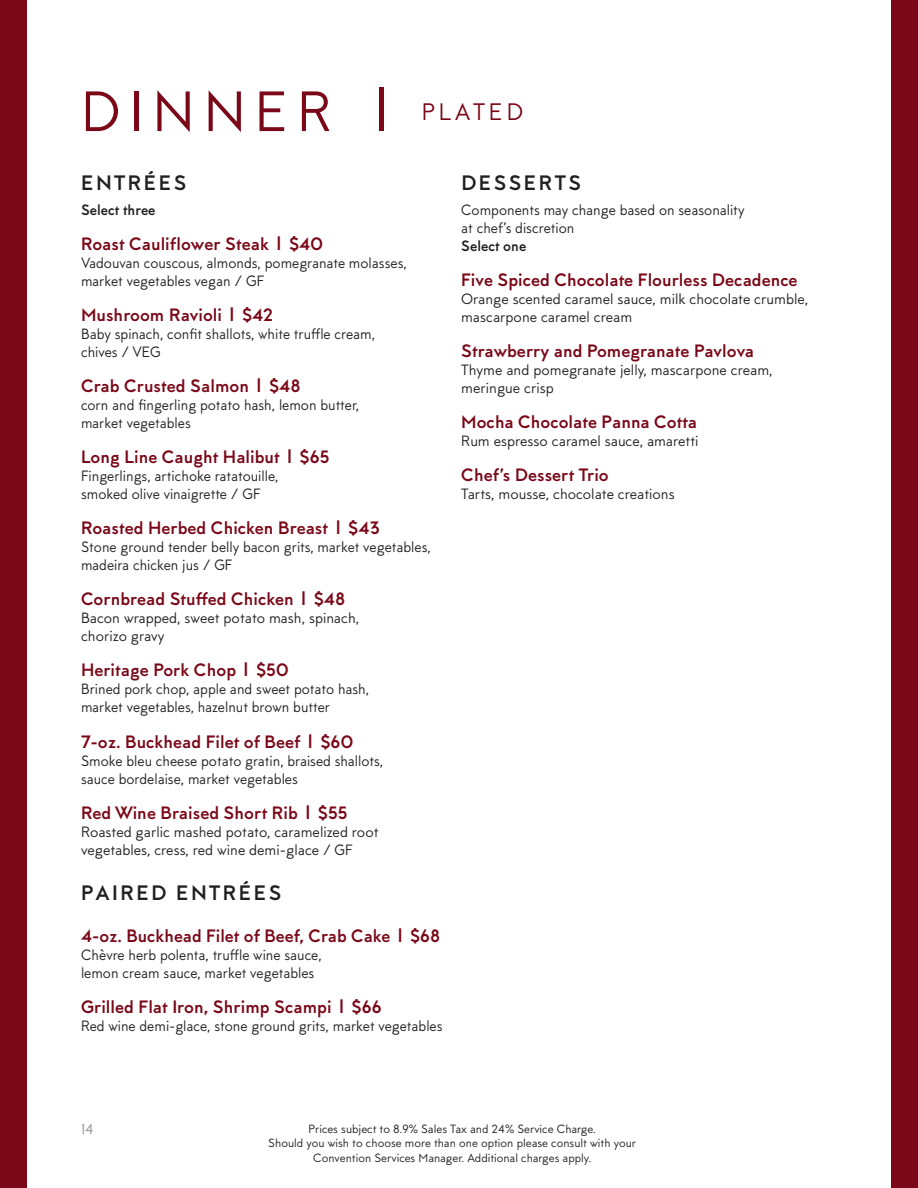
<style>
.page{position:relative;width:918px;height:1188px;background:#fff}
.page>*{position:absolute;margin:0;border:0;box-sizing:border-box;transform-origin:0 0}
.t1{font:57px "MTT Milano";letter-spacing:.16em;color:#7a0818}
.Header___Callout{font:24px "MTT Milano";letter-spacing:.16em;color:#7a0818}
.Bar_Pricing{font:700 21px "MTT Milano";letter-spacing:.11em;color:#231f20}
.Item__one_column{font:700 18px "MTT Milano";color:#7a0818}
.desc__one_column{font:15px/18px "MTT Milano";color:#231f20}
.desc__one_column-2{font:700 15px "MTT Milano";color:#231f20}
.t2{font:15px "MTT Milano";color:#939598}
.t3{font:12px/14.4px "MTT Milano";color:#231f20;text-align:center}
</style>
<div class="page">
<div style="left:891px;top:0;width:27px;height:1188px;background:#7a0818"></div>
<div style="left:0;top:0;width:27px;height:1188px;background:#7a0818"></div>
<p class="t1" style="left:81px;top:79px;width:318px">DINNER |</p>
<p class="Header___Callout" style="left:422px;top:98px;width:103px">PLATED</p>
<p class="Bar_Pricing" style="left:81px;top:171px;width:107px">ENTRÉES</p>
<p class="desc__one_column-2" style="left:81px;top:201px;width:76px">Select three</p>
<p class="Item__one_column" style="left:81px;top:233px;width:244px">Roast Cauliflower Steak | $40</p>
<p class="desc__one_column" style="left:81px;top:254px;width:327px">Vadouvan couscous, almonds, pomegranate molasses, market vegetables vegan / GF</p>
<p class="Item__one_column" style="left:81px;top:304px;width:194px">Mushroom Ravioli | $42</p>
<p class="desc__one_column" style="left:81px;top:325px;width:296px">Baby spinach, confit shallots, white truffle cream, chives / VEG</p>
<p class="Item__one_column" style="left:81px;top:376px;width:221px">Crab Crusted Salmon | $48</p>
<p class="desc__one_column" style="left:81px;top:396px;width:280px">corn and fingerling potato hash, lemon butter, market vegetables</p>
<p class="Item__one_column" style="left:81px;top:447px;width:250px">Long Line Caught Halibut | $65</p>
<p class="desc__one_column" style="left:81px;top:467px;width:199px">Fingerlings, artichoke ratatouille, smoked olive vinaigrette / GF</p>
<p class="Item__one_column" style="left:81px;top:518px;width:301px">Roasted Herbed Chicken Breast | $43</p>
<p class="desc__one_column" style="left:81px;top:539px;width:351px">Stone ground tender belly bacon grits, market vegetables, madeira chicken jus / GF</p>
<p class="Item__one_column" style="left:81px;top:589px;width:266px">Cornbread Stuffed Chicken | $48</p>
<p class="desc__one_column" style="left:81px;top:610px;width:280px">Bacon wrapped, sweet potato mash, spinach, chorizo gravy</p>
<p class="Item__one_column" style="left:81px;top:660px;width:209px">Heritage Pork Chop | $50</p>
<p class="desc__one_column" style="left:81px;top:681px;width:290px">Brined pork chop, apple and sweet potato hash, market vegetables, hazelnut brown butter</p>
<p class="Item__one_column" style="left:81px;top:731px;width:274px">7-oz. Buckhead Filet of Beef | $60</p>
<p class="desc__one_column" style="left:81px;top:752px;width:304px">Smoke bleu cheese potato gratin, braised shallots, sauce bordelaise, market vegetables</p>
<p class="Item__one_column" style="left:81px;top:802px;width:268px">Red Wine Braised Short Rib | $55</p>
<p class="desc__one_column" style="left:81px;top:823px;width:299px">Roasted garlic mashed potato, caramelized root vegetables, cress, red wine demi-glace / GF</p>
<p class="Bar_Pricing" style="left:81px;top:881px;width:202px">PAIRED ENTRÉES</p>
<p class="Item__one_column" style="left:81px;top:925px;width:361px">4-oz. Buckhead Filet of Beef, Crab Cake | $68</p>
<p class="desc__one_column" style="left:81px;top:946px;width:242px">Chèvre herb polenta, truffle wine sauce, lemon cream sauce, market vegetables</p>
<p class="Item__one_column" style="left:81px;top:997px;width:302px">Grilled Flat Iron, Shrimp Scampi | $66</p>
<p class="desc__one_column" style="left:81px;top:1017px;width:363px">Red wine demi-glace, stone ground grits, market vegetables</p>
<p class="Bar_Pricing" style="left:461px;top:171px;width:121px">DESSERTS</p>
<p class="desc__one_column" style="left:461px;top:201px;width:285px">Components may change based on seasonality at chef’s discretion</p>
<p class="desc__one_column-2" style="left:461px;top:237px;width:67px">Select one</p>
<p class="Item__one_column" style="left:461px;top:269px;width:338px">Five Spiced Chocolate Flourless Decadence</p>
<p class="desc__one_column" style="left:461px;top:290px;width:349px">Orange scented caramel sauce, milk chocolate crumble, mascarpone caramel cream</p>
<p class="Item__one_column" style="left:461px;top:340px;width:294px">Strawberry and Pomegranate Pavlova</p>
<p class="desc__one_column" style="left:461px;top:361px;width:313px">Thyme and pomegranate jelly, mascarpone cream, meringue crisp</p>
<p class="Item__one_column" style="left:461px;top:412px;width:238px">Mocha Chocolate Panna Cotta</p>
<p class="desc__one_column" style="left:461px;top:432px;width:239px">Rum espresso caramel sauce, amaretti</p>
<p class="Item__one_column" style="left:461px;top:465px;width:149px">Chef’s Dessert Trio</p>
<p class="desc__one_column" style="left:461px;top:485px;width:215px">Tarts, mousse, chocolate creations</p>
<p class="t2" style="left:81px;top:1120px;width:14px">14</p>
<p class="t3" style="left:268px;top:1122px;width:369px">Prices subject to 8.9% Sales Tax and 24% Service Charge.<br>Should you wish to choose more than one option please consult with your<br>Convention Services Manager. Additional charges apply.</p>
</div>
